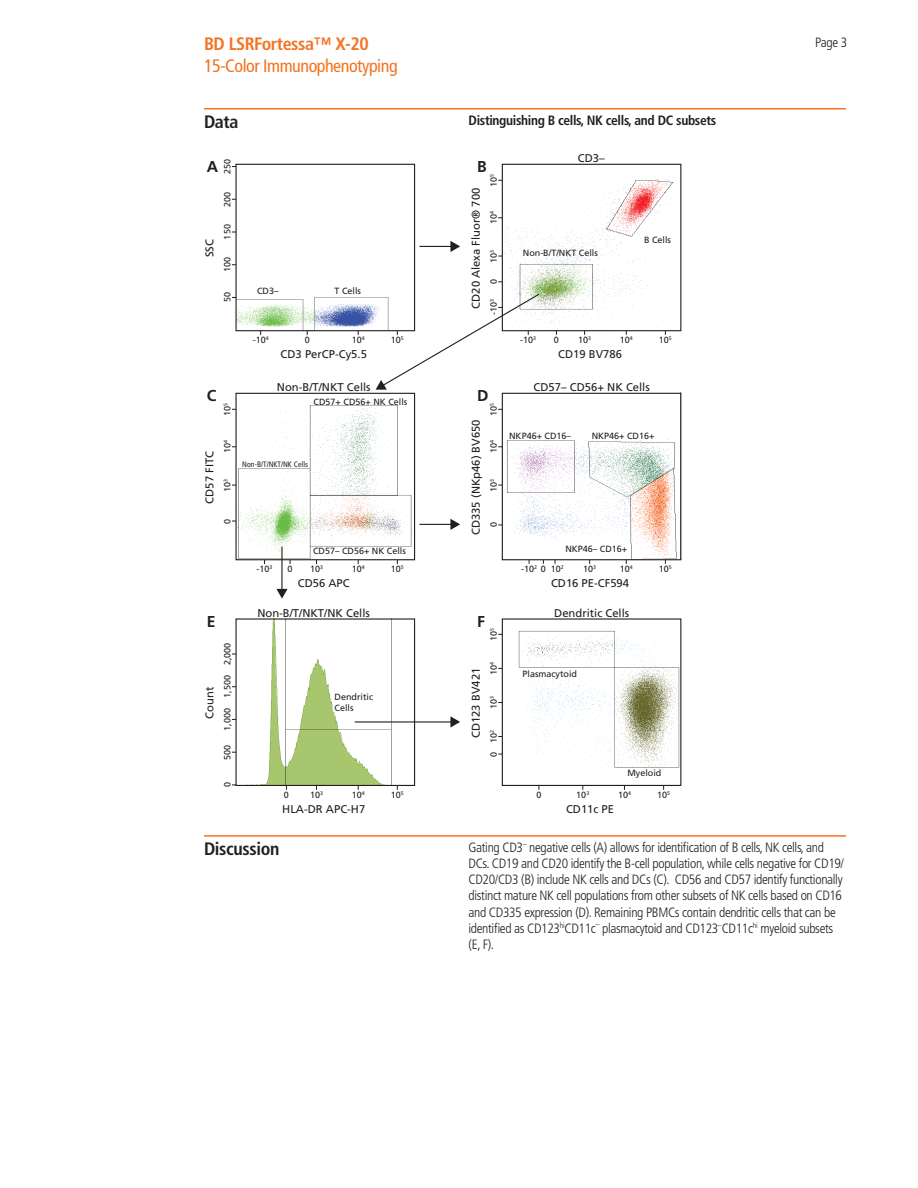
<style>
.page{position:relative;width:918px;height:1188px;background:#fff}
.page>*{position:absolute;margin:0;border:0;box-sizing:border-box;transform-origin:0 0}
.t1{font:condensed 18px "Frutiger";letter-spacing:-.025em;color:#f47321}
.t2{font:700 condensed 18px "Frutiger";letter-spacing:-.025em;color:#f47321}
.t3{font:700 condensed 18px "Frutiger";letter-spacing:-.02em;color:#231f20}
.t4{font:700 15.75px "Frutiger";color:#231f20}
.t5{font:300 condensed 13.5px/16.2px "Frutiger";letter-spacing:-.025em;color:#231f20}
.t6{font:700 condensed 13.5px "Frutiger";letter-spacing:-.025em;color:#231f20}
.t7{font:11.25px "Frutiger";color:#231f20}
.t8{font:9px/10.8px "Frutiger";color:#231f20}
.t9{font:condensed 7.8px "Frutiger";color:#231f20}
</style>
<div class="page">
<hr style="left:204px;top:108px;width:642px;height:2px;background:#f47321">
<hr style="left:204px;top:835px;width:642px;height:2px;background:#f47321">
<img style="left:510px;top:630px;width:169px;height:154px">
<img style="left:266px;top:620px;width:126px;height:164px">
<img style="left:504px;top:434px;width:173px;height:124px">
<img style="left:237px;top:399px;width:176px;height:159px">
<img style="left:504px;top:173px;width:172px;height:156px">
<img style="left:237px;top:297px;width:139px;height:32px">
<div style="left:235px;top:164px;width:180px;height:167px;border:1px solid #231f20"></div>
<div style="left:235px;top:618px;width:180px;height:168px;border:1px solid #231f20"></div>
<div style="left:235px;top:393px;width:180px;height:167px;border:1px solid #231f20"></div>
<div style="left:502px;top:618px;width:179px;height:168px;border:1px solid #231f20"></div>
<div style="left:502px;top:164px;width:179px;height:167px;border:1px solid #231f20"></div>
<div style="left:502px;top:393px;width:179px;height:167px;border:1px solid #231f20"></div>
<svg style="left:376px;top:293px;width:165px;height:97px"></svg>
<hr style="left:281px;top:547px;width:2px;height:44px;background:#231f20">
<svg style="left:276px;top:589px;width:12px;height:10px"></svg>
<hr style="left:420px;top:246px;width:32px;height:1px;background:#231f20">
<svg style="left:450px;top:241px;width:10px;height:11px"></svg>
<hr style="left:420px;top:524px;width:32px;height:1px;background:#231f20">
<svg style="left:450px;top:519px;width:10px;height:11px"></svg>
<hr style="left:355px;top:721px;width:97px;height:2px;background:#231f20">
<svg style="left:450px;top:716px;width:10px;height:12px"></svg>
<h1 class="t2" style="left:204px;top:33px;width:166px">BD LSRFortessa™ X-20</h1>
<h1 class="t1" style="left:204px;top:55px;width:195px">15-Color Immunophenotyping</h1>
<h1 class="t3" style="left:204px;top:111px;width:36px">Data</h1>
<p class="t8" style="left:222px;top:174px;width:17px;rotate:-90deg">250</p>
<p class="t4" style="left:207px;top:157px;width:13px">A</p>
<p class="t7" style="left:203px;top:257px;width:20px;rotate:-90deg">SSC</p>
<p class="t8" style="left:222px;top:207px;width:17px;rotate:-90deg">200</p>
<p class="t8" style="left:222px;top:240px;width:17px;rotate:-90deg">150</p>
<p class="t8" style="left:222px;top:272px;width:17px;rotate:-90deg">100</p>
<p class="t8" style="left:222px;top:302px;width:12px;rotate:-90deg">50</p>
<p class="t8" style="left:257px;top:286px;width:23px">CD3–</p>
<p class="t8" style="left:335px;top:286px;width:28px">T Cells</p>
<p class="t4" style="left:207px;top:386px;width:11px">C</p>
<p class="t8" style="left:222px;top:416px;width:14px;rotate:-90deg">10<sup>5</sup></p>
<p class="t7" style="left:203px;top:504px;width:54px;rotate:-90deg">CD57 FITC</p>
<p class="t8" style="left:222px;top:453px;width:14px;rotate:-90deg">10<sup>4</sup></p>
<p class="t8" style="left:222px;top:492px;width:14px;rotate:-90deg">10<sup>3</sup></p>
<p class="t8" style="left:222px;top:524px;width:7px;rotate:-90deg">0</p>
<p class="t8" style="left:253px;top:335px;width:17px">-10<sup>4</sup></p>
<p class="t8" style="left:391px;top:335px;width:14px">10<sup>5</sup></p>
<p class="t8" style="left:352px;top:335px;width:14px">10<sup>4</sup></p>
<p class="t8" style="left:305px;top:335px;width:7px">0</p>
<p class="t7" style="left:281px;top:347px;width:88px">CD3 PerCP-Cy5.5</p>
<p class="t7" style="left:277px;top:380px;width:95px">Non-B/T/NKT Cells</p>
<p class="t8" style="left:314px;top:396px;width:95px">CD57+ CD56+ NK Cells</p>
<p class="t9" style="left:242px;top:460px;width:67px">Non-B/T/NKT/NK Cells</p>
<p class="t6" style="left:469px;top:112px;width:249px">Distinguishing B cells, NK cells, and DC subsets</p>
<p class="t4" style="left:477px;top:157px;width:11px">B</p>
<p class="t7" style="left:469px;top:309px;width:122px;rotate:-90deg">CD20 Alexa Fluor® 700</p>
<p class="t8" style="left:488px;top:187px;width:14px;rotate:-90deg">10<sup>5</sup></p>
<p class="t8" style="left:488px;top:224px;width:14px;rotate:-90deg">10<sup>4</sup></p>
<p class="t8" style="left:488px;top:263px;width:14px;rotate:-90deg">10<sup>3</sup></p>
<p class="t8" style="left:488px;top:315px;width:17px;rotate:-90deg">-10<sup>3</sup></p>
<p class="t8" style="left:488px;top:284px;width:7px;rotate:-90deg">0</p>
<p class="t4" style="left:477px;top:386px;width:13px">D</p>
<p class="t8" style="left:488px;top:416px;width:14px;rotate:-90deg">10<sup>5</sup></p>
<p class="t7" style="left:469px;top:535px;width:117px;rotate:-90deg">CD335 (NKp46) BV650</p>
<p class="t8" style="left:488px;top:453px;width:14px;rotate:-90deg">10<sup>4</sup></p>
<p class="t8" style="left:488px;top:492px;width:14px;rotate:-90deg">10<sup>3</sup></p>
<p class="t8" style="left:488px;top:527px;width:7px;rotate:-90deg">0</p>
<p class="t7" style="left:578px;top:151px;width:28px">CD3–</p>
<p class="t8" style="left:523px;top:248px;width:77px">Non-B/T/NKT Cells</p>
<p class="t8" style="left:644px;top:235px;width:29px">B Cells</p>
<p class="t8" style="left:520px;top:334px;width:17px">-10<sup>3</sup></p>
<p class="t8" style="left:620px;top:334px;width:14px">10<sup>4</sup></p>
<p class="t8" style="left:659px;top:334px;width:14px">10<sup>5</sup></p>
<p class="t8" style="left:578px;top:334px;width:14px">10<sup>3</sup></p>
<p class="t8" style="left:554px;top:334px;width:7px">0</p>
<p class="t7" style="left:558px;top:347px;width:65px">CD19 BV786</p>
<p class="t7" style="left:534px;top:380px;width:118px">CD57– CD56+ NK Cells</p>
<p class="t8" style="left:509px;top:430px;width:63px">NKP46+ CD16–</p>
<p class="t8" style="left:592px;top:430px;width:64px">NKP46+ CD16+</p>
<p class="t8" style="left:313px;top:545px;width:94px">CD57– CD56+ NK Cells</p>
<p class="t8" style="left:565px;top:544px;width:63px">NKP46– CD16+</p>
<p class="t8" style="left:257px;top:564px;width:17px">-10<sup>3</sup></p>
<p class="t8" style="left:352px;top:564px;width:14px">10<sup>4</sup></p>
<p class="t8" style="left:391px;top:564px;width:14px">10<sup>5</sup></p>
<p class="t8" style="left:310px;top:564px;width:14px">10<sup>3</sup></p>
<p class="t8" style="left:288px;top:564px;width:7px">0</p>
<p class="t4" style="left:207px;top:613px;width:10px">E</p>
<p class="t7" style="left:298px;top:576px;width:53px">CD56 APC</p>
<p class="t7" style="left:257px;top:606px;width:114px">Non-B/T/NKT/NK Cells</p>
<p class="t8" style="left:222px;top:731px;width:89px;rotate:-90deg">1,000 1,500 2,000</p>
<p class="t7" style="left:203px;top:719px;width:33px;rotate:-90deg">Count</p>
<p class="t8" style="left:335px;top:692px;width:40px">Dendritic<br>Cells</p>
<p class="t8" style="left:222px;top:760px;width:17px;rotate:-90deg">500</p>
<p class="t8" style="left:222px;top:787px;width:7px;rotate:-90deg">0</p>
<p class="t8" style="left:310px;top:789px;width:14px">10<sup>3</sup></p>
<p class="t8" style="left:352px;top:789px;width:14px">10<sup>4</sup></p>
<p class="t8" style="left:391px;top:789px;width:14px">10<sup>5</sup></p>
<p class="t8" style="left:284px;top:789px;width:7px">0</p>
<p class="t7" style="left:282px;top:802px;width:85px">HLA-DR APC-H7</p>
<p class="t4" style="left:477px;top:613px;width:9px">F</p>
<p class="t8" style="left:488px;top:641px;width:14px;rotate:-90deg">10<sup>5</sup></p>
<p class="t7" style="left:469px;top:738px;width:72px;rotate:-90deg">CD123 BV421</p>
<p class="t8" style="left:488px;top:675px;width:14px;rotate:-90deg">10<sup>4</sup></p>
<p class="t8" style="left:488px;top:709px;width:14px;rotate:-90deg">10<sup>3</sup></p>
<p class="t8" style="left:488px;top:743px;width:14px;rotate:-90deg">10<sup>2</sup></p>
<p class="t8" style="left:488px;top:757px;width:7px;rotate:-90deg">0</p>
<p class="t8" style="left:521px;top:563px;width:26px">-10<sup>2</sup> 0</p>
<p class="t8" style="left:620px;top:563px;width:14px">10<sup>4</sup></p>
<p class="t8" style="left:659px;top:563px;width:14px">10<sup>5</sup></p>
<p class="t8" style="left:551px;top:563px;width:14px">10<sup>2</sup></p>
<p class="t8" style="left:583px;top:563px;width:14px">10<sup>3</sup></p>
<p class="t7" style="left:551px;top:576px;width:80px">CD16 PE-CF594</p>
<p class="t7" style="left:554px;top:606px;width:77px">Dendritic Cells</p>
<p class="t8" style="left:523px;top:668px;width:56px">Plasmacytoid</p>
<p class="t8" style="left:627px;top:767px;width:36px">Myeloid</p>
<p class="t8" style="left:536px;top:789px;width:7px">0</p>
<p class="t8" style="left:576px;top:789px;width:14px">10<sup>3</sup></p>
<p class="t8" style="left:618px;top:789px;width:14px">10<sup>4</sup></p>
<p class="t8" style="left:657px;top:789px;width:14px">10<sup>5</sup></p>
<p class="t7" style="left:566px;top:802px;width:50px">CD11c PE</p>
<p class="t5" style="left:815px;top:34px;width:34px">Page 3</p>
<h1 class="t3" style="left:204px;top:838px;width:77px">Discussion</h1>
<p class="t5" style="left:469px;top:839px;width:377px">Gating CD3<sup>–</sup> negative cells (A) allows for identification of B cells, NK cells, and DCs. CD19 and CD20 identify the B-cell population, while cells negative for CD19/ CD20/CD3 (B) include NK cells and DCs (C). CD56 and CD57 identify functionally distinct mature NK cell populations from other subsets of NK cells based on CD16 and CD335 expression (D). Remaining PBMCs contain dendritic cells that can be identified as CD123<sup>hi</sup>CD11c<sup>–</sup> plasmacytoid and CD123<sup>–</sup>CD11c<sup>hi</sup> myeloid subsets (E, F).</p>
</div>
